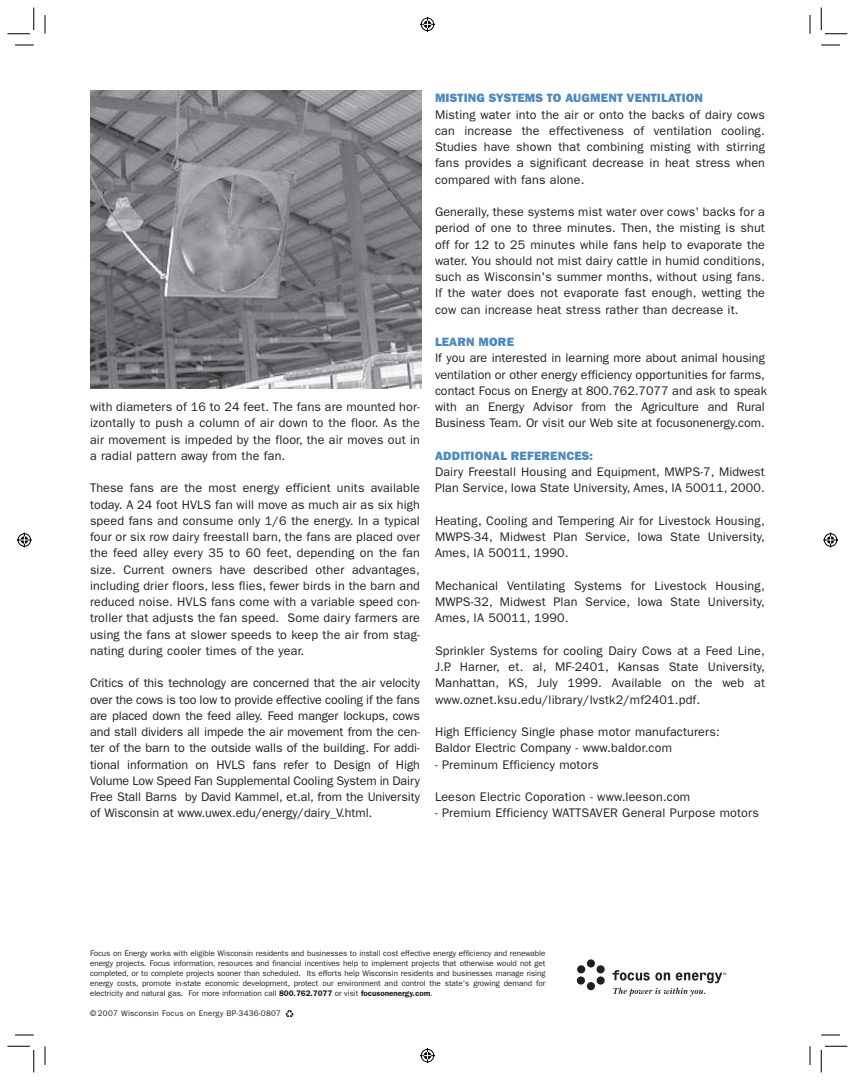
<style>
.page{position:relative;width:855px;height:1080px;background:#fff}
.page>*{position:absolute;margin:0;border:0;box-sizing:border-box;transform-origin:0 0}
.t1{font:12.5px/16.2px "Franklin Gothic";letter-spacing:.01em;color:#231f20;text-align:justify}
.t2{font:800 12.5px "Franklin Gothic";letter-spacing:.01em;color:#4e89be}
.t3{font:8.12px/10px "Franklin Gothic";letter-spacing:-.005em;color:#231f20;text-align:justify}
.t4{font:8.12px "Franklin Gothic";letter-spacing:.025em;color:#231f20}
.s1{font-weight:600}
</style>
<div class="page">
<div style="left:577px;top:965px;width:8px;height:8px;background:#231f20;border-radius:50%"></div>
<div style="left:587px;top:959px;width:8px;height:9px;background:#231f20;border-radius:50%"></div>
<div style="left:577px;top:976px;width:8px;height:9px;background:#231f20;border-radius:50%"></div>
<div style="left:587px;top:982px;width:8px;height:8px;background:#231f20;border-radius:50%"></div>
<div style="left:597px;top:976px;width:8px;height:9px;background:#231f20;border-radius:50%"></div>
<div style="left:597px;top:965px;width:8px;height:8px;background:#231f20;border-radius:50%"></div>
<svg style="left:612px;top:970px;width:114px;height:26px"></svg>
<svg style="left:286px;top:1010px;width:8px;height:7px"></svg>
<img style="left:90px;top:90px;width:331px;height:298px">
<svg style="left:15px;top:44px;width:19px;height:2px"></svg>
<svg style="left:821px;top:44px;width:19px;height:2px"></svg>
<svg style="left:15px;top:1034px;width:19px;height:2px"></svg>
<svg style="left:821px;top:1034px;width:19px;height:2px"></svg>
<svg style="left:44px;top:15px;width:2px;height:19px"></svg>
<svg style="left:44px;top:1046px;width:2px;height:19px"></svg>
<svg style="left:809px;top:15px;width:2px;height:19px"></svg>
<svg style="left:809px;top:1046px;width:2px;height:19px"></svg>
<svg style="left:8px;top:8px;width:27px;height:27px"></svg>
<svg style="left:8px;top:1046px;width:27px;height:26px"></svg>
<svg style="left:821px;top:8px;width:27px;height:27px"></svg>
<svg style="left:821px;top:1046px;width:27px;height:26px"></svg>
<svg style="left:420px;top:16px;width:15px;height:16px"></svg>
<svg style="left:420px;top:1048px;width:15px;height:16px"></svg>
<svg style="left:16px;top:532px;width:16px;height:16px"></svg>
<svg style="left:823px;top:532px;width:16px;height:16px"></svg>
<p class="t1" style="left:90px;top:400px;width:332px">with diameters of 16 to 24 feet. The fans are mounted hor&shy;izontally to push a column of air down to the floor. As the air movement is impeded by the floor, the air moves out in a radial pattern away from the fan.</p>
<p class="t1" style="left:90px;top:481px;width:332px">These fans are the most energy efficient units available today. A 24 foot HVLS fan will move as much air as six high speed fans and consume only 1/6 the energy. In a typical four or six row dairy freestall barn, the fans are placed over the feed alley every 35 to 60 feet, depending on the fan size. Current owners have described other advantages, including drier floors, less flies, fewer birds in the barn and reduced noise. HVLS fans come with a variable speed con&shy;troller that adjusts the fan speed. Some dairy farmers are using the fans at slower speeds to keep the air from stag&shy;nating during cooler times of the year.</p>
<p class="t1" style="left:90px;top:676px;width:332px">Critics of this technology are concerned that the air velocity over the cows is too low to provide effective cooling if the fans are placed down the feed alley. Feed manger lockups, cows and stall dividers all impede the air movement from the cen&shy;ter of the barn to the outside walls of the building. For addi&shy;tional information on HVLS fans refer to Design of High Volume Low Speed Fan Supplemental Cooling System in Dairy Free Stall Barns by David Kammel, et.al, from the University of Wisconsin at www.uwex.edu/energy/dairy_V.html.</p>
<p class="t2" style="left:435px;top:94px;width:270px">MISTING SYSTEMS TO AUGMENT VENTILATION</p>
<p class="t1" style="left:435px;top:107px;width:332px">Misting water into the air or onto the backs of dairy cows can increase the effectiveness of ventilation cooling.<br>Studies have shown that combining misting with stirring fans provides a significant decrease in heat stress when compared with fans alone.</p>
<p class="t1" style="left:435px;top:205px;width:332px">Generally, these systems mist water over cows' backs for a period of one to three minutes. Then, the misting is shut off for 12 to 25 minutes while fans help to evaporate the water. You should not mist dairy cattle in humid conditions, such as Wisconsin's summer months, without using fans.<br>If the water does not evaporate fast enough, wetting the cow can increase heat stress rather than decrease it.</p>
<p class="t2" style="left:435px;top:338px;width:81px">LEARN MORE</p>
<p class="t1" style="left:435px;top:351px;width:331px">If you are interested in learning more about animal housing ventilation or other energy efficiency opportunities for farms,</p>
<p class="t1" style="left:435px;top:400px;width:331px">with an Energy Advisor from the Agriculture and Rural<br>Business Team. Or visit our Web site at focusonenergy.com.</p>
<p class="t2" style="left:435px;top:451px;width:159px">ADDITIONAL REFERENCES:</p>
<p class="t1" style="left:435px;top:465px;width:331px">Dairy Freestall Housing and Equipment, MWPS-7, Midwest<br>Plan Service, Iowa State University, Ames, IA 50011, 2000.</p>
<p class="t1" style="left:435px;top:514px;width:331px">Heating, Cooling and Tempering Air for Livestock Housing, MWPS-34, Midwest Plan Service, Iowa State University, Ames, IA 50011, 1990.</p>
<p class="t1" style="left:435px;top:579px;width:331px">Mechanical Ventilating Systems for Livestock Housing, MWPS-32, Midwest Plan Service, Iowa State University, Ames, IA 50011, 1990.</p>
<p class="t1" style="left:435px;top:644px;width:332px">Sprinkler Systems for cooling Dairy Cows at a Feed Line, J.P. Harner, et. al, MF-2401, Kansas State University, Manhattan, KS, July 1999. Available on the web at www.oznet.ksu.edu/library/lvstk2/mf2401.pdf.</p>
<p class="t1" style="left:435px;top:725px;width:286px">High Efficiency Single phase motor manufacturers:<br>Baldor Electric Company - www.baldor.com</p>
<p class="t1" style="left:435px;top:757px;width:165px">- Preminum Efficiency motors</p>
<p class="t1" style="left:435px;top:790px;width:257px">Leeson Electric Coporation - www.leeson.com</p>
<p class="t1" style="left:435px;top:806px;width:326px">- Premium Efficiency WATTSAVER General Purpose motors</p>
<p class="t1" style="left:435px;top:384px;width:333px">contact Focus on Energy at 800.762.7077 and ask to speak</p>
<p class="t3" style="left:90px;top:949px;width:457px">Focus on Energy works with eligible Wisconsin residents and businesses to install cost effective energy efficiency and renewable energy projects. Focus information, resources and financial incentives help to implement projects that otherwise would not get completed, or to complete projects sooner than scheduled. Its efforts help Wisconsin residents and businesses manage rising energy costs, promote in-state economic development, protect our environment and control the state's growing demand for electricity and natural gas. For more information call <span class="s1">800.762.7077</span> or visit <span class="s1">focusonenergy.com</span>.</p>
<p class="t4" style="left:90px;top:1011px;width:193px">© 2007 Wisconsin Focus on Energy BP-3436-0807</p>
</div>
